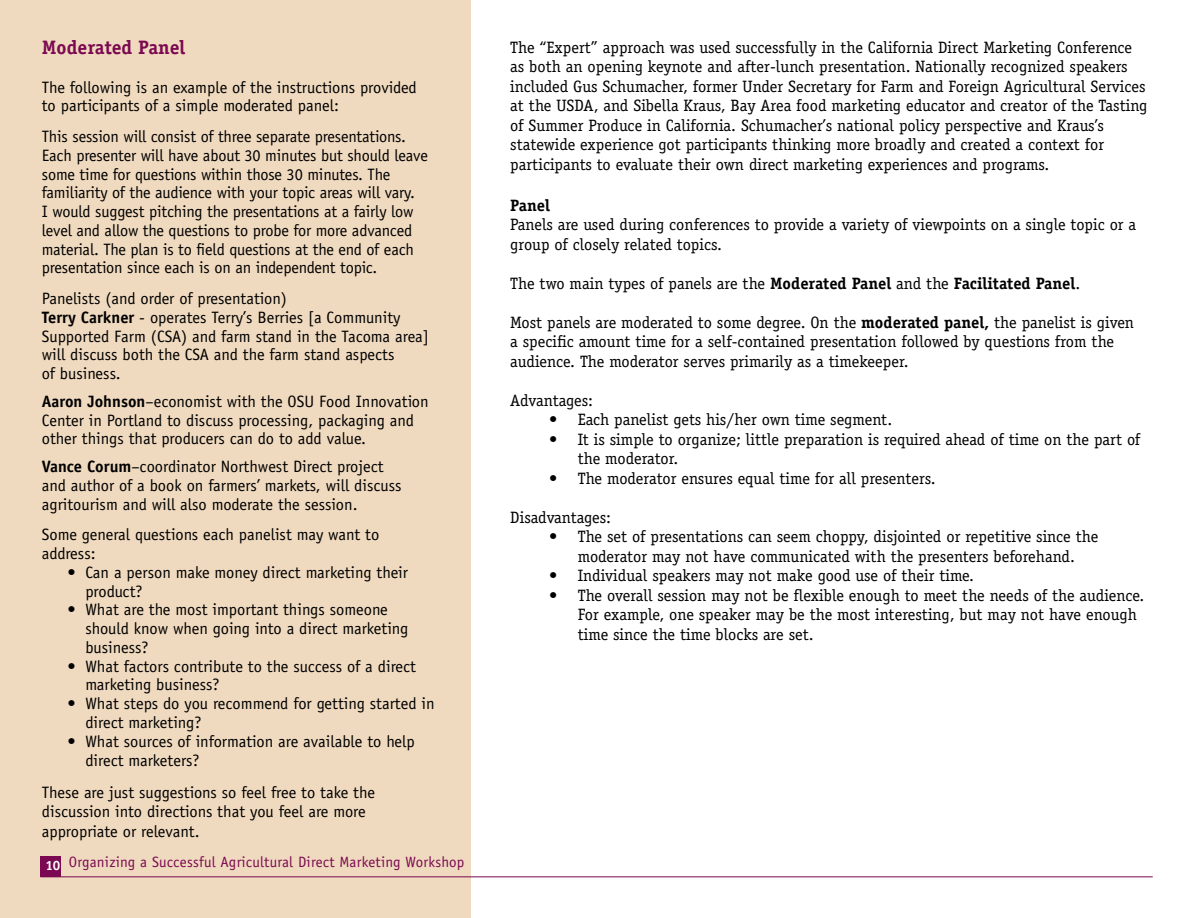
<style>
.page{position:relative;width:1188px;height:918px;background:#fff}
.page>*{position:absolute;margin:0;border:0;box-sizing:border-box;transform-origin:0 0}
.t1{font:700 19.5px "Officina Serif";color:#7b0951}
.t2{font:16.5px/19.5px "Officina Serif";color:#000}
.t3{font:16.5px/18.8px "Officina Sans";color:#000}
.t4{font:16.5px "Officina Serif";letter-spacing:-.02em;color:#000}
.t5{font:700 16.5px "Officina Serif";color:#000}
.t6{font:15px "Officina Sans";letter-spacing:.015em;color:#7b0951}
.s1{font-weight:700}
</style>
<div class="page">
<div style="left:0;top:0;width:471px;height:918px;background:#f0dabf"></div>
<hr style="left:40px;top:876px;width:1113px;height:1px;background:#7b0951">
<div style="left:40px;top:856px;width:21px;height:21px;background:#7b0951"></div>
<p class="t1" style="left:42px;top:36px;width:145px">Moderated Panel</p>
<p class="t3" style="left:42px;top:78px;width:377px">The following is an example of the instructions provided to participants of a simple moderated panel:</p>
<p class="t3" style="left:42px;top:127px;width:388px">This session will consist of three separate presentations.<br>Each presenter will have about 30 minutes but should leave some time for questions within those 30 minutes. The familiarity of the audience with your topic areas will vary.<br>I would suggest pitching the presentations at a fairly low level and allow the questions to probe for more advanced material. The plan is to field questions at the end of each presentation since each is on an independent topic.</p>
<p class="t3" style="left:42px;top:289px;width:389px">Panelists (and order of presentation)<br><span class="s1">Terry Carkner</span> - operates Terry’s Berries [a Community Supported Farm (CSA) and farm stand in the Tacoma area] will discuss both the CSA and the farm stand aspects<br>of business.</p>
<p class="t3" style="left:42px;top:392px;width:388px"><span class="s1">Aaron Johnson</span>–economist with the OSU Food Innovation<br>Center in Portland to discuss processing, packaging and other things that producers can do to add value.</p>
<p class="t3" style="left:42px;top:457px;width:361px"><span class="s1">Vance Corum</span>–coordinator Northwest Direct project and author of a book on farmers’ markets, will discuss agritourism and will also moderate the session.</p>
<p class="t3" style="left:42px;top:526px;width:339px">Some general questions each panelist may want to address:</p>
<p class="t3" style="left:85px;top:563px;width:324px;text-indent:-18px">• Can a person make money direct marketing their product?</p>
<p class="t3" style="left:85px;top:601px;width:325px;text-indent:-18px">• What are the most important things someone should know when going into a direct marketing business?</p>
<p class="t3" style="left:85px;top:657px;width:332px;text-indent:-18px">• What factors contribute to the success of a direct marketing business?</p>
<p class="t3" style="left:85px;top:694px;width:351px;text-indent:-18px">• What steps do you recommend for getting started in direct marketing?</p>
<p class="t3" style="left:85px;top:731px;width:331px;line-height:19.5px;text-indent:-18px">• What sources of information are available to help direct marketers?</p>
<p class="t3" style="left:42px;top:782px;width:335px;line-height:19.5px">These are just suggestions so feel free to take the discussion into directions that you feel are more appropriate or relevant.</p>
<p class="t6" style="left:45px;top:854px;width:420px"><sub>10</sub> Organizing a Successful Agricultural Direct Marketing Workshop</p>
<p class="t2" style="left:510px;top:38px;width:639px">The “Expert” approach was used successfully in the California Direct Marketing Conference as both an opening keynote and after-lunch presentation. Nationally recognized speakers included Gus Schumacher, former Under Secretary for Farm and Foreign Agricultural Services at the USDA, and Sibella Kraus, Bay Area food marketing educator and creator of the Tasting of Summer Produce in California. Schumacher’s national policy perspective and Kraus’s statewide experience got participants thinking more broadly and created a context for participants to evaluate their own direct marketing experiences and programs.</p>
<p class="t5" style="left:510px;top:195px;width:41px">Panel</p>
<p class="t2" style="left:510px;top:215px;width:627px">Panels are used during conferences to provide a variety of viewpoints on a single topic or a group of closely related topics.</p>
<p class="t2" style="left:510px;top:274px;width:572px">The two main types of panels are the <span class="s1">Moderated Panel</span> and the <span class="s1">Facilitated Panel</span>.</p>
<p class="t2" style="left:510px;top:313px;width:625px">Most panels are moderated to some degree. On the <span class="s1">moderated panel,</span> the panelist is given a specific amount time for a self-contained presentation followed by questions from the audience. The moderator serves primarily as a timekeeper.</p>
<p class="t4" style="left:510px;top:391px;width:84px">Advantages:</p>
<p class="t2" style="left:549px;top:410px;width:345px">• Each panelist gets his/her own time segment.</p>
<p class="t2" style="left:578px;top:430px;width:564px;text-indent:-28px">• It is simple to organize; little preparation is required ahead of time on the part of the moderator.</p>
<p class="t2" style="left:549px;top:469px;width:388px">• The moderator ensures equal time for all presenters.</p>
<p class="t2" style="left:510px;top:508px;width:102px">Disadvantages:</p>
<p class="t2" style="left:549px;top:527px;width:551px;text-align:center">• The set of presentations can seem choppy, disjointed or repetitive since the moderator may not have communicated with the presenters beforehand.</p>
<p class="t2" style="left:549px;top:566px;width:426px">• Individual speakers may not make good use of their time.</p>
<p class="t2" style="left:578px;top:586px;width:568px;text-indent:-28px">• The overall session may not be flexible enough to meet the needs of the audience.<br>For example, one speaker may be the most interesting, but may not have enough time since the time blocks are set.</p>
</div>
